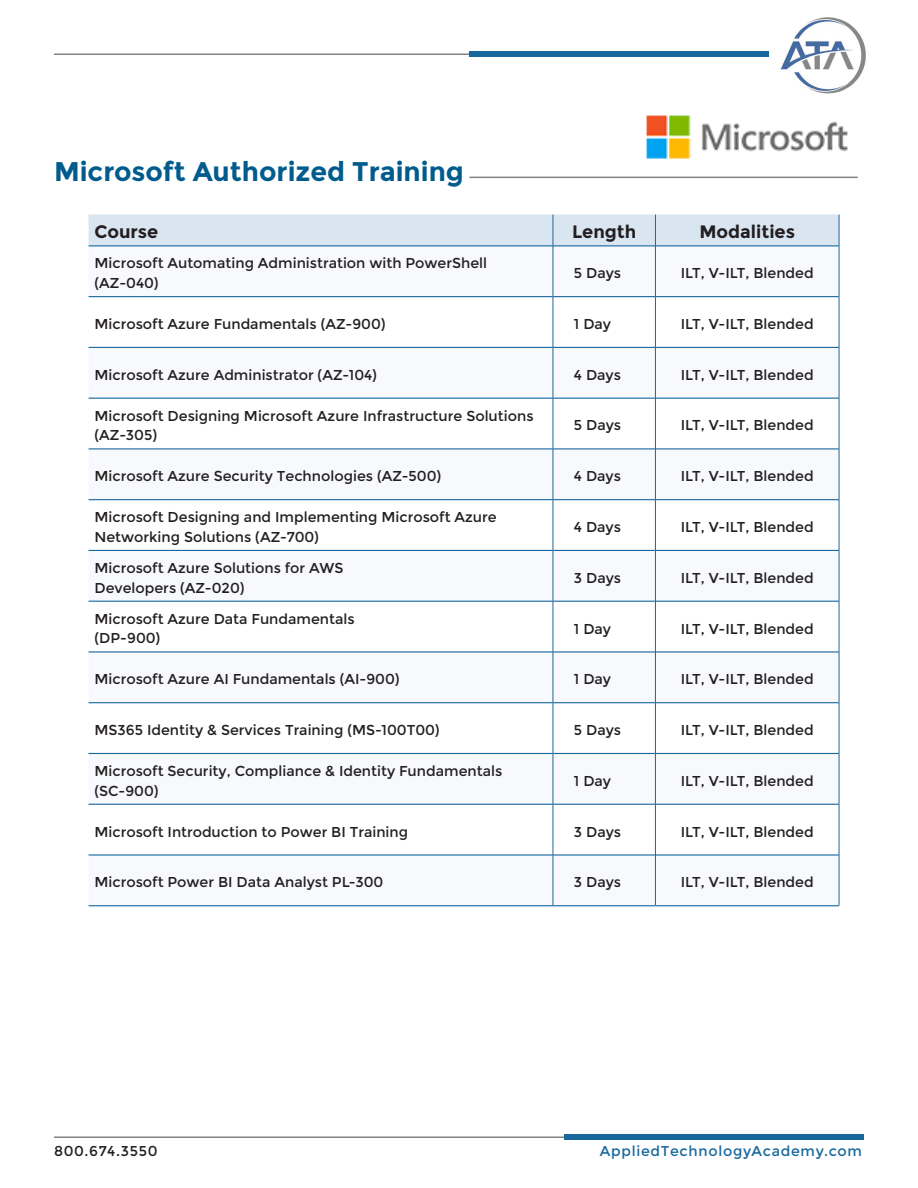
<style>
.page{position:relative;width:918px;height:1188px;background:#fff}
.page>*{position:absolute;margin:0;border:0;box-sizing:border-box;transform-origin:0 0}
.t1{font:700 27px "Montserrat";color:#005c8d}
.t2{font:700 18px "Montserrat";color:#231f20}
.t3{font:14.4px/19.5px "Montserrat";color:#231f20}
.t4{font:14.25px "Montserrat";letter-spacing:.05em;color:#18689d}
.t5{font:14.25px "Montserrat";letter-spacing:.05em;color:#231f20}
</style>
<div class="page">
<hr style="left:54px;top:1137px;width:810px;height:1px;background:#818285">
<div style="left:565px;top:1134px;width:299px;height:6px;background:#18689d"></div>
<hr style="left:54px;top:54px;width:566px;height:1px;background:#818285">
<div style="left:470px;top:51px;width:299px;height:6px;background:#18689d"></div>
<hr style="left:469px;top:177px;width:389px;height:1px;background:#818285">
<img style="left:646px;top:115px;width:202px;height:44px">
<div style="left:89px;top:215px;width:750px;height:30px;background:#dae5f2"></div>
<svg style="left:89px;top:297px;width:750px;height:557px"></svg>
<hr style="left:89px;top:245px;width:464px;height:1px;background:#18689d">
<hr style="left:553px;top:245px;width:102px;height:1px;background:#18689d">
<hr style="left:656px;top:245px;width:183px;height:1px;background:#18689d">
<hr style="left:89px;top:296px;width:464px;height:1px;background:#18689d">
<hr style="left:553px;top:296px;width:102px;height:1px;background:#18689d">
<hr style="left:656px;top:296px;width:183px;height:1px;background:#18689d">
<hr style="left:89px;top:347px;width:464px;height:1px;background:#18689d">
<hr style="left:553px;top:347px;width:102px;height:1px;background:#18689d">
<hr style="left:656px;top:347px;width:183px;height:1px;background:#18689d">
<hr style="left:89px;top:398px;width:464px;height:1px;background:#18689d">
<hr style="left:553px;top:398px;width:102px;height:1px;background:#18689d">
<hr style="left:656px;top:398px;width:183px;height:1px;background:#18689d">
<hr style="left:89px;top:448px;width:464px;height:1px;background:#18689d">
<hr style="left:553px;top:448px;width:102px;height:1px;background:#18689d">
<hr style="left:656px;top:448px;width:183px;height:1px;background:#18689d">
<hr style="left:89px;top:499px;width:464px;height:1px;background:#18689d">
<hr style="left:553px;top:499px;width:102px;height:1px;background:#18689d">
<hr style="left:656px;top:499px;width:183px;height:1px;background:#18689d">
<hr style="left:89px;top:550px;width:464px;height:1px;background:#18689d">
<hr style="left:553px;top:550px;width:102px;height:1px;background:#18689d">
<hr style="left:656px;top:550px;width:183px;height:1px;background:#18689d">
<hr style="left:89px;top:601px;width:464px;height:1px;background:#18689d">
<hr style="left:553px;top:601px;width:102px;height:1px;background:#18689d">
<hr style="left:656px;top:601px;width:183px;height:1px;background:#18689d">
<hr style="left:89px;top:651px;width:464px;height:2px;background:#18689d">
<hr style="left:553px;top:651px;width:102px;height:2px;background:#18689d">
<hr style="left:656px;top:651px;width:183px;height:2px;background:#18689d">
<hr style="left:89px;top:702px;width:464px;height:1px;background:#18689d">
<hr style="left:553px;top:702px;width:102px;height:1px;background:#18689d">
<hr style="left:656px;top:702px;width:183px;height:1px;background:#18689d">
<hr style="left:89px;top:753px;width:464px;height:1px;background:#18689d">
<hr style="left:553px;top:753px;width:102px;height:1px;background:#18689d">
<hr style="left:656px;top:753px;width:183px;height:1px;background:#18689d">
<hr style="left:89px;top:804px;width:464px;height:1px;background:#18689d">
<hr style="left:553px;top:804px;width:102px;height:1px;background:#18689d">
<hr style="left:656px;top:804px;width:183px;height:1px;background:#18689d">
<hr style="left:89px;top:854px;width:464px;height:2px;background:#18689d">
<hr style="left:553px;top:854px;width:102px;height:2px;background:#18689d">
<hr style="left:656px;top:854px;width:183px;height:2px;background:#18689d">
<hr style="left:89px;top:905px;width:464px;height:1px;background:#18689d">
<hr style="left:553px;top:905px;width:102px;height:1px;background:#18689d">
<hr style="left:655px;top:905px;width:184px;height:1px;background:#18689d">
<hr style="left:553px;top:215px;width:1px;height:31px;background:#18689d">
<hr style="left:655px;top:215px;width:1px;height:31px;background:#18689d">
<hr style="left:839px;top:215px;width:1px;height:31px;background:#18689d">
<hr style="left:553px;top:246px;width:1px;height:51px;background:#18689d">
<hr style="left:655px;top:246px;width:1px;height:51px;background:#18689d">
<hr style="left:839px;top:246px;width:1px;height:51px;background:#18689d">
<hr style="left:553px;top:297px;width:1px;height:50px;background:#18689d">
<hr style="left:655px;top:297px;width:1px;height:50px;background:#18689d">
<hr style="left:839px;top:297px;width:1px;height:50px;background:#18689d">
<hr style="left:553px;top:347px;width:1px;height:51px;background:#18689d">
<hr style="left:655px;top:347px;width:1px;height:51px;background:#18689d">
<hr style="left:839px;top:347px;width:1px;height:51px;background:#18689d">
<hr style="left:553px;top:398px;width:1px;height:51px;background:#18689d">
<hr style="left:655px;top:398px;width:1px;height:51px;background:#18689d">
<hr style="left:839px;top:398px;width:1px;height:51px;background:#18689d">
<hr style="left:553px;top:449px;width:1px;height:51px;background:#18689d">
<hr style="left:655px;top:449px;width:1px;height:51px;background:#18689d">
<hr style="left:839px;top:449px;width:1px;height:51px;background:#18689d">
<hr style="left:553px;top:500px;width:1px;height:50px;background:#18689d">
<hr style="left:655px;top:500px;width:1px;height:50px;background:#18689d">
<hr style="left:839px;top:500px;width:1px;height:50px;background:#18689d">
<hr style="left:553px;top:550px;width:1px;height:51px;background:#18689d">
<hr style="left:655px;top:550px;width:1px;height:51px;background:#18689d">
<hr style="left:839px;top:550px;width:1px;height:51px;background:#18689d">
<hr style="left:553px;top:601px;width:1px;height:51px;background:#18689d">
<hr style="left:655px;top:601px;width:1px;height:51px;background:#18689d">
<hr style="left:839px;top:601px;width:1px;height:51px;background:#18689d">
<hr style="left:553px;top:652px;width:1px;height:51px;background:#18689d">
<hr style="left:655px;top:652px;width:1px;height:51px;background:#18689d">
<hr style="left:839px;top:652px;width:1px;height:51px;background:#18689d">
<hr style="left:553px;top:703px;width:1px;height:50px;background:#18689d">
<hr style="left:655px;top:703px;width:1px;height:50px;background:#18689d">
<hr style="left:839px;top:703px;width:1px;height:50px;background:#18689d">
<hr style="left:553px;top:753px;width:1px;height:51px;background:#18689d">
<hr style="left:655px;top:753px;width:1px;height:51px;background:#18689d">
<hr style="left:839px;top:753px;width:1px;height:51px;background:#18689d">
<hr style="left:553px;top:804px;width:1px;height:51px;background:#18689d">
<hr style="left:655px;top:804px;width:1px;height:51px;background:#18689d">
<hr style="left:839px;top:804px;width:1px;height:51px;background:#18689d">
<hr style="left:553px;top:855px;width:1px;height:50px;background:#18689d">
<hr style="left:655px;top:855px;width:1px;height:50px;background:#18689d">
<hr style="left:839px;top:855px;width:1px;height:50px;background:#18689d">
<img style="left:780px;top:17px;width:86px;height:77px">
<p class="t1" style="left:54px;top:156px;width:411px">Microsoft Authorized Training</p>
<p class="t2" style="left:95px;top:221px;width:65px">Course</p>
<p class="t2" style="left:572px;top:221px;width:66px">Length</p>
<p class="t2" style="left:699px;top:221px;width:97px">Modalities</p>
<p class="t3" style="left:95px;top:254px;width:394px">Microsoft Automating Administration with PowerShell (AZ-040)</p>
<p class="t3" style="left:574px;top:264px;width:49px">5 Days</p>
<p class="t3" style="left:681px;top:264px;width:135px">ILT, V-ILT, Blended</p>
<p class="t3" style="left:95px;top:314px;width:292px">Microsoft Azure Fundamentals (AZ-900)</p>
<p class="t3" style="left:574px;top:314px;width:39px">1 Day</p>
<p class="t3" style="left:681px;top:314px;width:135px">ILT, V-ILT, Blended</p>
<p class="t3" style="left:95px;top:365px;width:284px">Microsoft Azure Administrator (AZ-104)</p>
<p class="t3" style="left:574px;top:365px;width:49px">4 Days</p>
<p class="t3" style="left:681px;top:365px;width:135px">ILT, V-ILT, Blended</p>
<p class="t3" style="left:95px;top:406px;width:441px">Microsoft Designing Microsoft Azure Infrastructure Solutions (AZ-305)</p>
<p class="t3" style="left:574px;top:416px;width:49px">5 Days</p>
<p class="t3" style="left:681px;top:416px;width:135px">ILT, V-ILT, Blended</p>
<p class="t3" style="left:95px;top:467px;width:348px">Microsoft Azure Security Technologies (AZ-500)</p>
<p class="t3" style="left:574px;top:467px;width:49px">4 Days</p>
<p class="t3" style="left:681px;top:467px;width:135px">ILT, V-ILT, Blended</p>
<p class="t3" style="left:95px;top:508px;width:404px">Microsoft Designing and Implementing Microsoft Azure<br>Networking Solutions (AZ-700)</p>
<p class="t3" style="left:574px;top:517px;width:49px">4 Days</p>
<p class="t3" style="left:681px;top:517px;width:135px">ILT, V-ILT, Blended</p>
<p class="t3" style="left:95px;top:558px;width:250px">Microsoft Azure Solutions for AWS<br>Developers (AZ-020)</p>
<p class="t3" style="left:574px;top:568px;width:49px">3 Days</p>
<p class="t3" style="left:681px;top:568px;width:135px">ILT, V-ILT, Blended</p>
<p class="t3" style="left:95px;top:609px;width:262px">Microsoft Azure Data Fundamentals (DP-900)</p>
<p class="t3" style="left:574px;top:619px;width:39px">1 Day</p>
<p class="t3" style="left:681px;top:619px;width:135px">ILT, V-ILT, Blended</p>
<p class="t3" style="left:95px;top:670px;width:306px">Microsoft Azure AI Fundamentals (AI-900)</p>
<p class="t3" style="left:574px;top:670px;width:39px">1 Day</p>
<p class="t3" style="left:681px;top:670px;width:135px">ILT, V-ILT, Blended</p>
<p class="t3" style="left:95px;top:720px;width:347px">MS365 Identity &amp; Services Training (MS-100T00)</p>
<p class="t3" style="left:574px;top:720px;width:49px">5 Days</p>
<p class="t3" style="left:681px;top:720px;width:135px">ILT, V-ILT, Blended</p>
<p class="t3" style="left:95px;top:761px;width:409px">Microsoft Security, Compliance &amp; Identity Fundamentals (SC-900)</p>
<p class="t3" style="left:574px;top:771px;width:39px">1 Day</p>
<p class="t3" style="left:681px;top:771px;width:135px">ILT, V-ILT, Blended</p>
<p class="t3" style="left:95px;top:822px;width:315px">Microsoft Introduction to Power BI Training</p>
<p class="t3" style="left:574px;top:822px;width:49px">3 Days</p>
<p class="t3" style="left:681px;top:822px;width:135px">ILT, V-ILT, Blended</p>
<p class="t3" style="left:95px;top:873px;width:290px">Microsoft Power BI Data Analyst PL-300</p>
<p class="t3" style="left:574px;top:873px;width:49px">3 Days</p>
<p class="t3" style="left:681px;top:873px;width:135px">ILT, V-ILT, Blended</p>
<p class="t5" style="left:54px;top:1143px;width:105px">800.674.3550</p>
<p class="t4" style="left:600px;top:1143px;width:264px">AppliedTechnologyAcademy.com</p>
</div>
